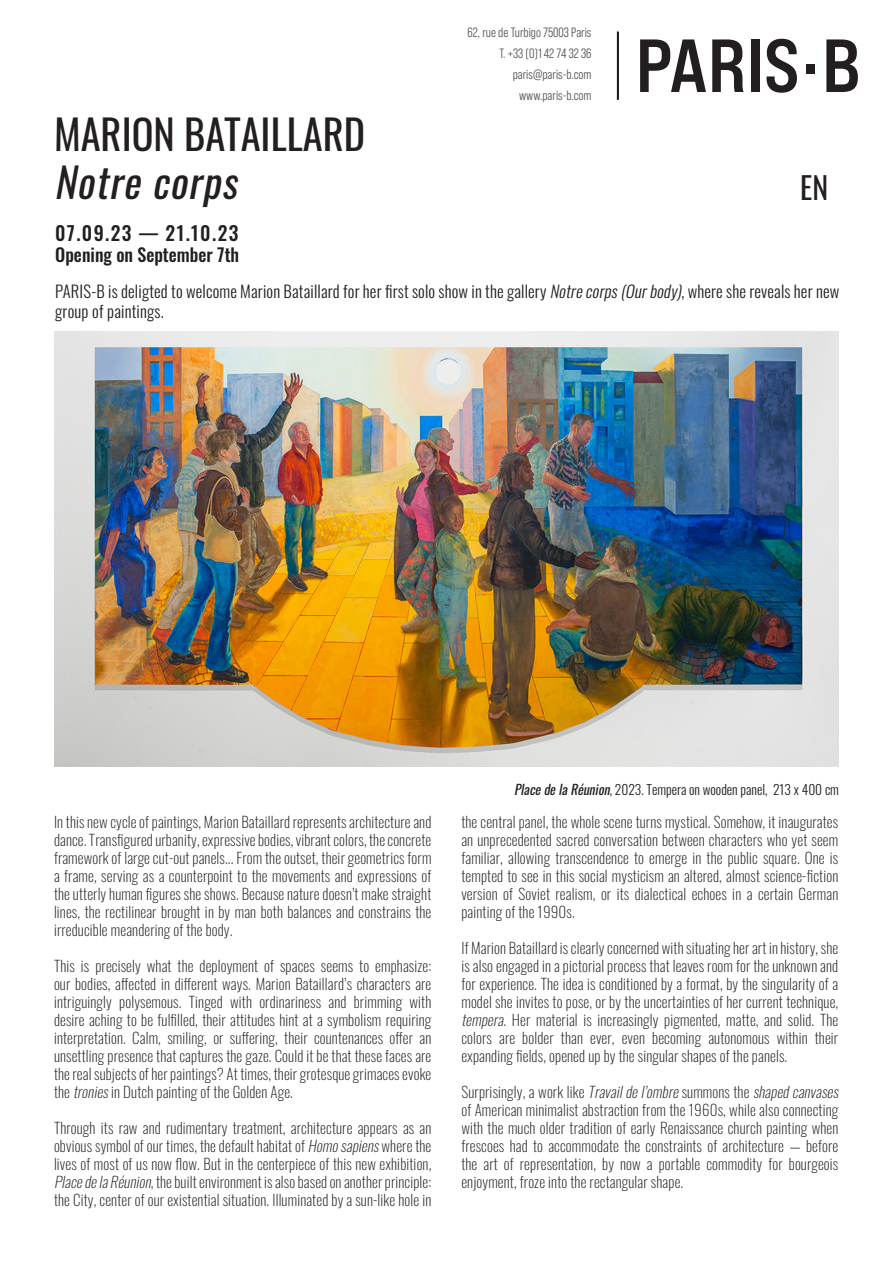
<style>
.page{position:relative;width:893px;height:1263px;background:#fff}
.page>*{position:absolute;margin:0;border:0;box-sizing:border-box;transform-origin:0 0}
.t1{font:700 expanded 75px "Bebas Neue Pro";color:#231f20}
.t2{font:40.5px "Oswald";color:#231f20}
.t3{font:italic 40.5px "Oswald";color:#231f20}
.t4{font:30px "Oswald";color:#231f20}
.t5{font:500 19.5px "Oswald";letter-spacing:.07em;color:#231f20}
.t6{font:500 18px "Oswald";color:#231f20}
.t7{font:300 16.5px/19.8px "Oswald";letter-spacing:.01em;color:#231f20}
.t8{font:200 15px/18px "Oswald";letter-spacing:.01em;color:#231f20;text-align:justify}
.t9{font:13.5px "Bebas Neue Pro Middle";color:#57585a}
.t10{font:300 13.5px "Oswald";color:#231f20}
.s1{font-style:italic}
.s2{font-weight:400;font-style:italic}
</style>
<div class="page">
<div style="left:617px;top:31px;width:2px;height:69px;border:2px solid #231f20"></div>
<img style="left:54px;top:331px;width:784px;height:435px">
<p class="t2" style="left:54px;top:99px;width:313px">MARION BATAILLARD</p>
<p class="t3" style="left:54px;top:147px;width:195px">Notrecorps</p>
<p class="t5" style="left:55px;top:215px;width:185px">07.09.23 — 21.10.23</p>
<p class="t6" style="left:55px;top:239px;width:185px">Opening on September 7th</p>
<p class="t9" style="left:468px;top:25px;width:125px">62, rue de Turbigo 75003 Paris</p>
<p class="t9" style="left:499px;top:46px;width:94px">T. +33 (0)1 42 74 32 36</p>
<p class="t9" style="left:513px;top:67px;width:80px">paris@paris-b.com</p>
<p class="t9" style="left:519px;top:88px;width:74px">www.paris-b.com</p>
<p class="t1" style="left:636px;top:19px;width:226px">PARIS·B</p>
<p class="t4" style="left:800px;top:161px;width:30px">EN</p>
<p class="t7" style="left:55px;top:280px;width:785px">PARIS-B is deligted to welcome Marion Bataillard for her first solo show in the gallery <span class="s1">Notrecorps(Ourbody)</span>, where she reveals her new group of paintings.</p>
<p class="t8" style="left:54px;top:811px;width:379px">In this new cycle of paintings, Marion Bataillard represents architecture and dance. Transfigured urbanity, expressive bodies, vibrant colors, the concrete framework of large cut-out panels... From the outset, their geometrics form a frame, serving as a counterpoint to the movements and expressions of the utterly human figures she shows. Because nature doesn’t make straight lines, the rectilinear brought in by man both balances and constrains the irreducible meandering of the body.</p>
<p class="t8" style="left:54px;top:955px;width:379px">This is precisely what the deployment of spaces seems to emphasize: our bodies, affected in different ways. Marion Bataillard’s characters are intriguingly polysemous. Tinged with ordinariness and brimming with desire aching to be fulfilled, their attitudes hint at a symbolism requiring interpretation. Calm, smiling, or suffering, their countenances offer an unsettling presence that captures the gaze. Could it be that these faces are the real subjects of her paintings? At times, their grotesque grimaces evoke the <span class="s1">tronies</span>in Dutch painting of the Golden Age.</p>
<p class="t8" style="left:54px;top:1117px;width:379px">Through its raw and rudimentary treatment, architecture appears as an obvious symbol of our times, the default habitat of <span class="s1">Homosapiens</span>where the lives of most of us now flow. But in the centerpiece of this new exhibition, <span class="s1">PlacedelaRéunion</span>, the built environment is also based on another principle: the City, center of our existential situation. Illuminated by a sun-like hole in</p>
<p class="t10" style="left:514px;top:778px;width:326px"><span class="s2">PlacedelaRéunion</span>, 2023. Tempera on wooden panel, 213 x 400 cm</p>
<p class="t8" style="left:461px;top:811px;width:378px">the central panel, the whole scene turns mystical. Somehow, it inaugurates an unprecedented sacred conversation between characters who yet seem familiar, allowing transcendence to emerge in the public square. One is tempted to see in this social mysticism an altered, almost science-fiction version of Soviet realism, or its dialectical echoes in a certain German painting of the 1990s.</p>
<p class="t8" style="left:461px;top:937px;width:378px">If Marion Bataillard is clearly concerned with situating her art in history, she is also engaged in a pictorial process that leaves room for the unknown and for experience. The idea is conditioned by a format, by the singularity of a model she invites to pose, or by the uncertainties of her current technique, <span class="s1">tempera</span>. Her material is increasingly pigmented, matte, and solid. The colors are bolder than ever, even becoming autonomous within their expanding fields, opened up by the singular shapes of the panels.</p>
<p class="t8" style="left:461px;top:1081px;width:382px;text-align:left">Surprisingly, a work like <span class="s1">Travaildel’ombre</span>summons the <span class="s1">shapedcanvases </span>of American minimalist abstraction from the 1960s, while also connecting with the much older tradition of early Renaissance church painting when frescoes had to accommodate the constraints of architecture — before the art of representation, by now a portable commodity for bourgeois enjoyment, froze into the rectangular shape.</p>
</div>
